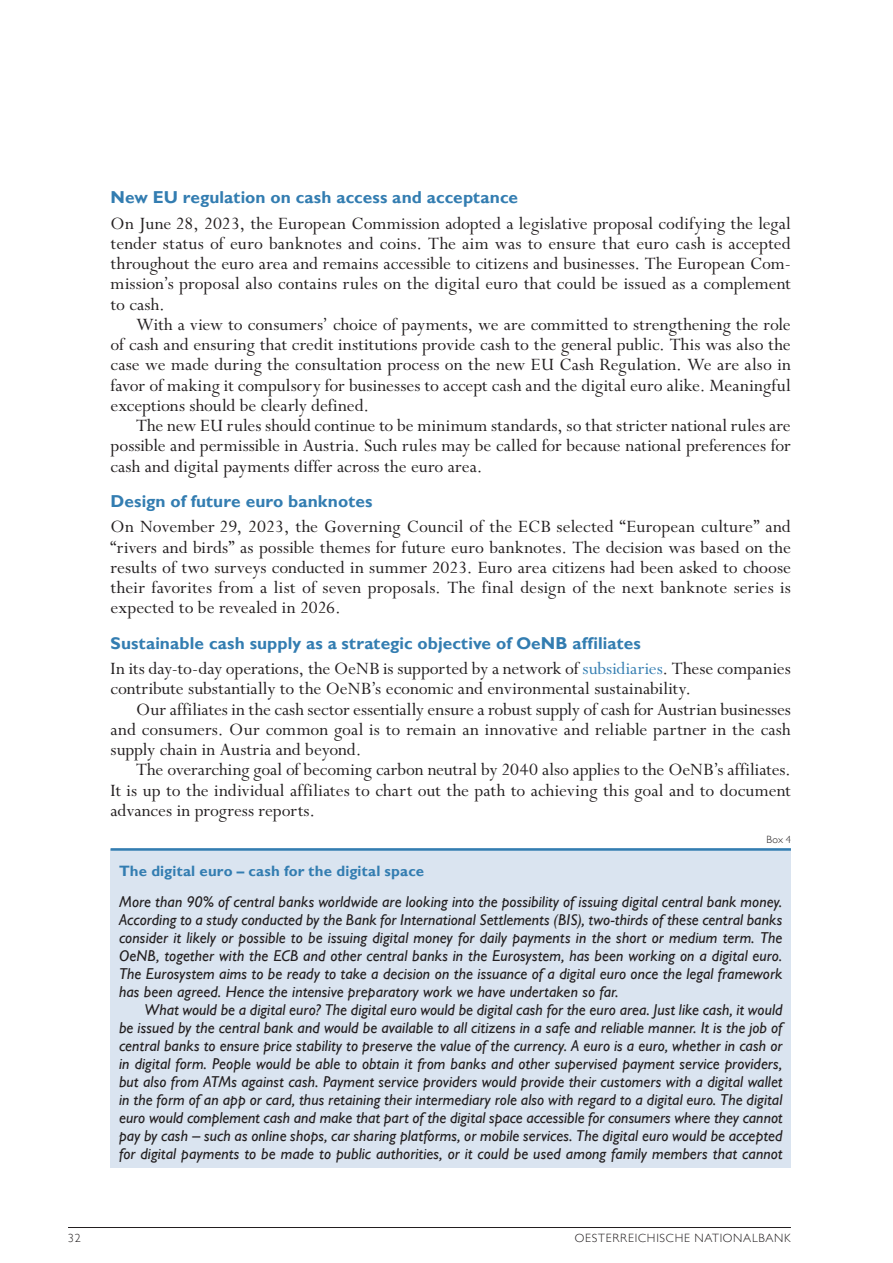
<style>
.page{position:relative;width:893px;height:1263px;background:#fff}
.page>*{position:absolute;margin:0;border:0;box-sizing:border-box;transform-origin:0 0}
.Text{font:19.5px/20.2px "Perpetua Std";color:#231f20;text-align:justify}
.Text_ohne_Einzug{font:19.5px/20.2px "Perpetua Std";color:#231f20;text-align:justify}
.H3_Titel_blau{font:700 17.25px "Gill Sans MT Pro";letter-spacing:.005em;color:#337db1}
.Box_Text{font:italic 500 15.75px/18px "Gill Sans MT Pro";letter-spacing:.005em;color:#231f20;text-align:justify}
.Box_Text_ohne{font:italic 500 15.75px/18px "Gill Sans MT Pro";letter-spacing:.005em;color:#231f20;text-align:justify}
.Box_Titel{font:700 15px "Gill Sans MT Pro";letter-spacing:.01em;color:#337db1}
.t1{font:300 12px "Gill Sans MT Pro";letter-spacing:.06em;color:#231f20}
.Box_Bezeichnung{font:300 10.5px "Gill Sans MT Pro";color:#231f20}
.s1{color:#337db1}
</style>
<div class="page">
<hr style="left:68px;top:1227px;width:723px;height:1px;background:#231f20">
<div style="left:111px;top:849px;width:680px;height:40px;background:#dae4f0"></div>
<hr style="left:111px;top:848px;width:680px;height:3px;background:#337db1">
<div style="left:111px;top:886px;width:680px;height:120px;background:#dae4f0"></div>
<div style="left:111px;top:994px;width:680px;height:174px;background:#dae4f0"></div>
<h3 class="H3_Titel_blau" style="left:111px;top:186px;width:409px">New EU regulation on cash access and acceptance</h3>
<p class="Text_ohne_Einzug" style="left:111px;top:214px;width:682px">On June 28, 2023, the European Commission adopted a legislative proposal codifying the legal tender status of euro banknotes and coins. The aim was to ensure that euro cash is accepted throughout the euro area and remains accessible to citizens and businesses. The European Com&shy;mission’s proposal also contains rules on the digital euro that could be issued as a complement to cash.</p>
<p class="Text" style="left:111px;top:315px;width:682px;text-indent:26px">With a view to consumers’ choice of payments, we are committed to strengthening the role of cash and ensuring that credit institutions provide cash to the general public. This was also the case we made during the consultation process on the new EU Cash Regulation. We are also in favor of making it compulsory for businesses to accept cash and the digital euro alike. Meaningful exceptions should be clearly defined.</p>
<p class="Text" style="left:111px;top:416px;width:682px;text-indent:26px">The new EU rules should continue to be minimum standards, so that stricter national rules are possible and permissible in Austria. Such rules may be called for because national preferences for cash and digital payments differ across the euro area.</p>
<h3 class="H3_Titel_blau" style="left:111px;top:490px;width:263px">Design of future euro banknotes</h3>
<p class="Text_ohne_Einzug" style="left:111px;top:517px;width:682px">On November 29, 2023, the Governing Council of the ECB selected “European culture” and “rivers and birds” as possible themes for future euro banknotes. The decision was based on the results of two surveys conducted in summer 2023. Euro area citizens had been asked to choose their favorites from a list of seven proposals. The final design of the next banknote series is expected to be revealed in 2026.</p>
<h3 class="H3_Titel_blau" style="left:111px;top:632px;width:532px">Sustainable cash supply as a strategic objective of OeNB affiliates</h3>
<p class="Text_ohne_Einzug" style="left:111px;top:659px;width:682px">In its day-to-day operations, the OeNB is supported by a network of <span class="s1">subsidiaries</span>. These companies contribute substantially to the OeNB’s economic and environmental sustainability.</p>
<p class="Text" style="left:111px;top:700px;width:682px;text-indent:26px">Our affiliates in the cash sector essentially ensure a robust supply of cash for Austrian businesses and consumers. Our common goal is to remain an innovative and reliable partner in the cash supply chain in Austria and beyond.</p>
<p class="Text" style="left:111px;top:760px;width:682px;text-indent:26px">The overarching goal of becoming carbon neutral by 2040 also applies to the OeNB’s affiliates.<br>It is up to the individual affiliates to chart out the path to achieving this goal and to document advances in progress reports.</p>
<p class="Box_Bezeichnung" style="left:766px;top:833px;width:26px">Box 4</p>
<p class="Box_Titel" style="left:119px;top:862px;width:307px">The digital euro – cash for the digital space</p>
<p class="Box_Text_ohne" style="left:119px;top:892px;width:665px">More than 90% of central banks worldwide are looking into the possibility of issuing digital central bank money.<br>According to a study conducted by the Bank for International Settlements (BIS), two-thirds of these central banks consider it likely or possible to be issuing digital money for daily payments in the short or medium term. The OeNB, together with the ECB and other central banks in the Eurosystem, has been working on a digital euro.<br>The Eurosystem aims to be ready to take a decision on the issuance of a digital euro once the legal framework has been agreed. Hence the intensive preparatory work we have undertaken so far.</p>
<p class="Box_Text" style="left:119px;top:1000px;width:665px;text-indent:26px">What would be a digital euro? The digital euro would be digital cash for the euro area. Just like cash, it would be issued by the central bank and would be available to all citizens in a safe and reliable manner. It is the job of central banks to ensure price stability to preserve the value of the currency. A euro is a euro, whether in cash or in digital form. People would be able to obtain it from banks and other supervised payment service providers, but also from ATMs against cash. Payment service providers would provide their customers with a digital wallet in the form of an app or card, thus retaining their intermediary role also with regard to a digital euro. The digital euro would complement cash and make that part of the digital space accessible for consumers where they cannot pay by cash – such as online shops, car sharing platforms, or mobile services. The digital euro would be accepted for digital payments to be made to public authorities, or it could be used among family members that cannot</p>
<p class="t1" style="left:68px;top:1231px;width:14px">32</p>
<p class="t1" style="left:575px;top:1231px;width:218px">OESTERREICHISCHE NATIONALBANK</p>
</div>
